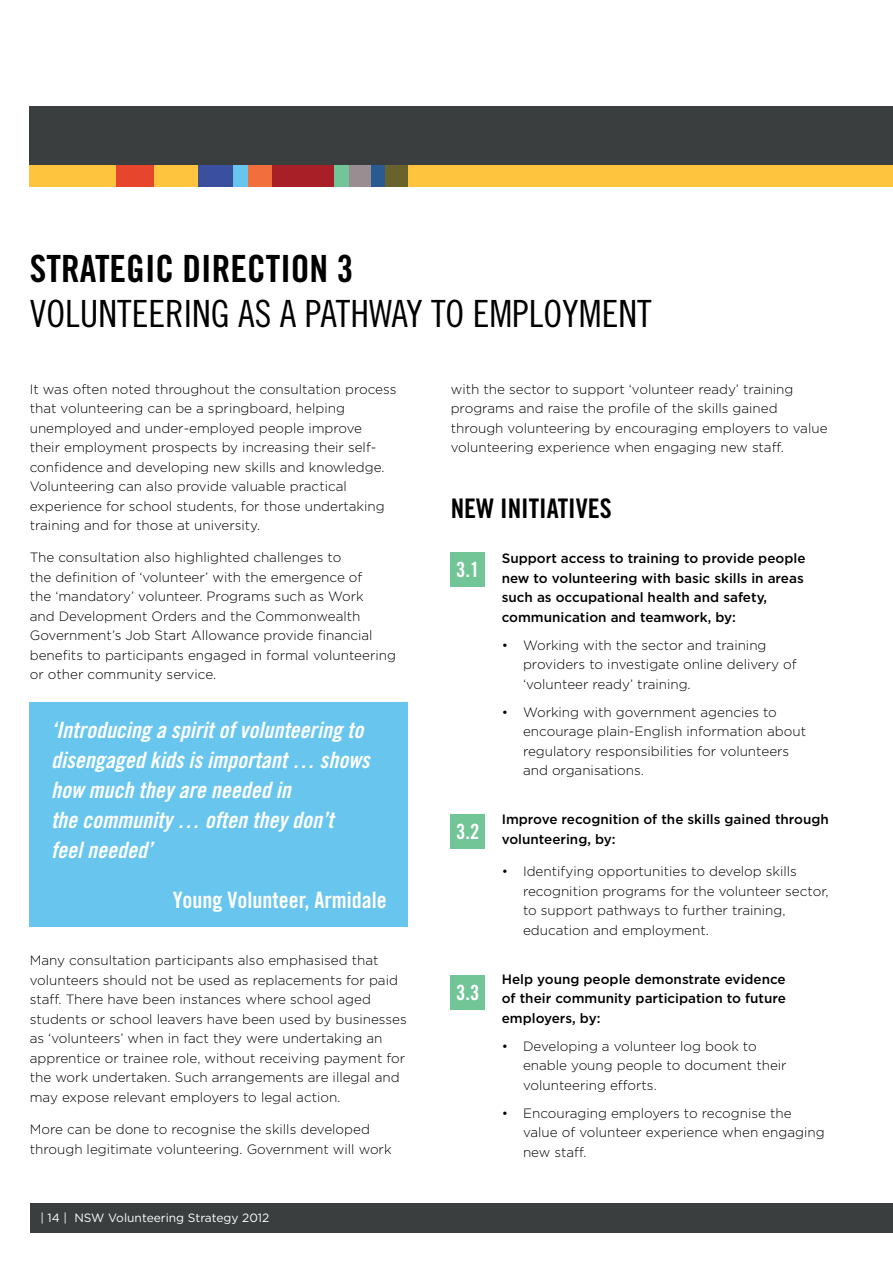
<style>
.page{position:relative;width:893px;height:1263px;background:#fff}
.page>*{position:absolute;margin:0;border:0;box-sizing:border-box;transform-origin:0 0}
.t1{font:37.5px "Trade Gothic LT Std Cn 18";color:#000}
.t2{font:37.5px "Trade Gothic LT Std Bd Cn 20";color:#000}
.t3{font:27px "Trade Gothic LT Std Bd Cn 20";color:#000}
.t4{font:22.5px/30px "Trade Gothic LT Std Bd Cn 20 Obl";color:#fff}
.t5{font:22.5px "Trade Gothic LT Std Bd Cn 20";color:#fff}
.t6{font:21px "Trade Gothic LT Std Bd Cn 20";color:#fff}
.t7{font:300 13.5px/19.5px "Gotham";color:#000}
.t8{font:500 13.5px/19.5px "Gotham";color:#000}
.t9{font:12px "Gotham";color:#fff}
</style>
<div class="page">
<div style="left:30px;top:1203px;width:863px;height:30px;background:#3a3e3f"></div>
<div style="left:30px;top:106px;width:863px;height:60px;background:#3a3e3f"></div>
<div style="left:30px;top:166px;width:863px;height:21px;background:#ffc43e"></div>
<div style="left:247px;top:166px;width:25px;height:21px;background:#f36e3d"></div>
<div style="left:232px;top:166px;width:16px;height:21px;background:#68c6ee"></div>
<div style="left:334px;top:166px;width:15px;height:21px;background:#71c597"></div>
<div style="left:349px;top:166px;width:22px;height:21px;background:#998d92"></div>
<div style="left:371px;top:166px;width:15px;height:21px;background:#295b92"></div>
<div style="left:386px;top:166px;width:22px;height:21px;background:#68632d"></div>
<div style="left:198px;top:166px;width:34px;height:21px;background:#3a509f"></div>
<div style="left:116px;top:166px;width:37px;height:21px;background:#e8462c"></div>
<div style="left:272px;top:166px;width:62px;height:21px;background:#a91f27"></div>
<div style="left:30px;top:703px;width:378px;height:224px;background:#68c6ee"></div>
<div style="left:451px;top:552px;width:34px;height:34px;background:#71c597"></div>
<div style="left:451px;top:814px;width:34px;height:34px;background:#71c597"></div>
<div style="left:451px;top:975px;width:34px;height:34px;background:#71c597"></div>
<hr style="left:892px;top:187px;width:1px;height:1016px;background:#fff0d5">
<h1 class="t2" style="left:30px;top:246px;width:33px">STRATEGI</h1>
<h1 class="t2" style="left:155px;top:246px;width:127px">C DIRECTION</h1>
<h1 class="t2" style="left:337px;top:246px;width:18px">3</h1>
<h1 class="t1" style="left:30px;top:292px;width:34px">VOLUNTEERING</h1>
<h1 class="t1" style="left:238px;top:292px;width:253px">ASAPATHWAY TO EMPLO</h1>
<h1 class="t1" style="left:562px;top:292px;width:36px">YMENT</h1>
<p class="t7" style="left:30px;top:379px;width:368px">It was often noted throughout the consultation process that volunteering can be a springboard, helping unemployed and under-employed people improve<br>their employment prospects by increasing their self&shy;confidence and developing new skills and knowledge.<br>Volunteering can also provide valuable practical experience for school students, for those undertaking training and for those at university.</p>
<p class="t7" style="left:30px;top:548px;width:368px">The consultation also highlighted challenges to<br>the definition of ‘volunteer’ with the emergence of<br>the ‘mandatory’ volunteer. Programs such as Work<br>and Development Orders and the Commonwealth Government’s Job Start Allowance provide financial benefits to participants engaged in formal volunteering or other community service.</p>
<h3 class="t4" style="left:51px;top:716px;width:320px">‘Introducing a spirit of volunteering to disengaged kids is important … shows how much they are needed in<br>the community … often they don’t feel needed’</h3>
<h3 class="t5" style="left:173px;top:886px;width:215px">YOUNG VOLUNTEER, ARMIDALE</h3>
<p class="t7" style="left:30px;top:951px;width:379px">Many consultation participants also emphasised that volunteers should not be used as replacements for paid staff. There have been instances where school aged students or school leavers have been used by businesses as ‘volunteers’ when in fact they were undertaking an apprentice or trainee role, without receiving payment for the work undertaken. Such arrangements are illegal and may expose relevant employers to legal action.</p>
<p class="t7" style="left:30px;top:1119px;width:363px">More can be done to recognise the skills developed through legitimate volunteering. Government will work</p>
<p class="t9" style="left:40px;top:1210px;width:231px">| 14 | NSW Volunteering Strategy 2012</p>
<p class="t7" style="left:451px;top:379px;width:378px">with the sector to support ‘volunteer ready’ training programs and raise the profile of the skills gained through volunteering by encouraging employers to value volunteering experience when engaging new staff.</p>
<h2 class="t3" style="left:451px;top:492px;width:61px">NEW INITIATIVES</h2>
<p class="t8" style="left:502px;top:548px;width:305px">Support access to training to provide people new to volunteering with basic skills in areas such as occupational health and safety, communication and teamwork, by:</p>
<p class="t7" style="left:523px;top:635px;width:275px;text-indent:-21px">• Working with the sector and training providers to investigate online delivery of ‘volunteer ready’ training.</p>
<p class="t7" style="left:523px;top:702px;width:285px;text-indent:-21px">• Working with government agencies to encourage plain-English information about regulatory responsibilities for volunteers and organisations.</p>
<p class="t8" style="left:502px;top:810px;width:329px">Improve recognition of the skills gained through volunteering, by:</p>
<p class="t7" style="left:523px;top:861px;width:307px;text-indent:-21px">• Identifying opportunities to develop skills recognition programs for the volunteer sector, to support pathways to further training, education and employment.</p>
<p class="t8" style="left:502px;top:969px;width:286px;text-align:justify">Help young people demonstrate evidence of their community participation to future employers, by:</p>
<p class="t7" style="left:523px;top:1036px;width:265px;text-indent:-21px">• Developing a volunteer log book to enable young people to document their volunteering efforts.</p>
<p class="t7" style="left:523px;top:1103px;width:303px;text-indent:-21px">• Encouraging employers to recognise the value of volunteer experience when engaging new staff.</p>
<h3 class="t6" style="left:456px;top:556px;width:25px">3.1</h3>
<h3 class="t6" style="left:456px;top:819px;width:25px">3.2</h3>
<h3 class="t6" style="left:456px;top:979px;width:25px">3.3</h3>
</div>
